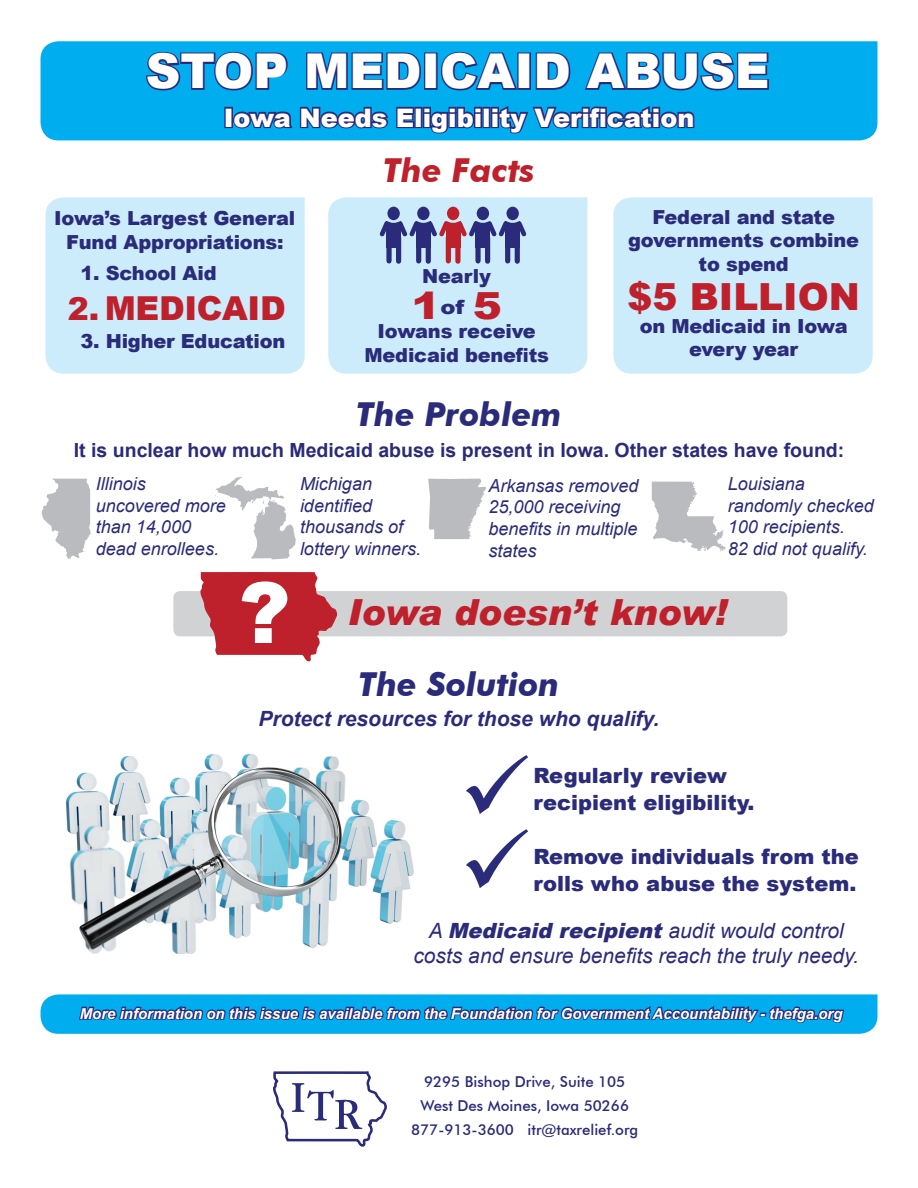
<style>
.page{position:relative;width:918px;height:1188px;background:#fff}
.page>*{position:absolute;margin:0;border:0;box-sizing:border-box;transform-origin:0 0}
.t1{font:900 84.6px "Arial";color:#fff}
.t2{font:900 48px "Arial";color:#fff}
.t3{font:900 37.35px "Arial";color:#be212b}
.t4{font:900 37.35px "Arial";color:#be212b;scale:1.17 1}
.t5{font:italic 900 36px "Arial";color:#be212b}
.t6{font:italic 700 33px "Futura BT";color:#2a2b7a}
.t7{font:900 33px "Arial";letter-spacing:-.01em;color:#be212b}
.t8{font:italic 700 33px "Futura BT";color:#be212b}
.t9{font:900 25.5px "Arial";color:#fff}
.t10{font:900 21px/27px "Arial";color:#2a2b7a}
.t11{font:italic 21px/25.2px "Arial";color:#2a2b7a;text-align:center}
.t12{font:italic 700 21px "Arial";color:#2a2b7a}
.t13{font:700 19.5px "Arial";color:#2a2b7a}
.t14{font:900 19.35px/23.2px "Arial";letter-spacing:-.01em;color:#2a2b7a;text-align:center}
.t15{font:italic 18px/21.6px "Arial";color:#2a2b7a}
.t16{font:italic 700 15px "Arial";color:#fff}
.t17{font:500 15px "Futura BT";color:#2a2b7a}
.s1{font-size:31.5px}
.s2{font-size:19.35px;color:#2a2b7a}
.s3{font-weight:900}
</style>
<div class="page">
<div style="left:173px;top:591px;width:614px;height:45px;background:#d1d2d4;border-radius:7px"></div>
<img style="left:65px;top:753px;width:349px;height:201px">
<div style="left:328px;top:197px;width:259px;height:177px;background:#ccecfb"></div>
<div style="left:613px;top:197px;width:260px;height:177px;background:#ccecfb"></div>
<div style="left:45px;top:197px;width:260px;height:177px;background:#ccecfb"></div>
<div style="left:40px;top:41px;width:838px;height:99px;background:#00aeef"></div>
<div style="left:224px;top:107px;width:9px;height:21px;border:3px solid #2a2b7a"></div>
<svg style="left:231px;top:103px;width:465px;height:33px;background:#1177be"></svg>
<svg style="left:144px;top:50px;width:145px;height:42px;background:#0d84ca"></svg>
<svg style="left:305px;top:41px;width:118px;height:50px;background:#0e84c9"></svg>
<div style="left:424px;top:52px;width:14px;height:38px;border:3px solid #2a2b7a"></div>
<svg style="left:439px;top:50px;width:80px;height:42px;background:#0c86cb"></svg>
<div style="left:517px;top:52px;width:14px;height:38px;border:3px solid #2a2b7a"></div>
<svg style="left:534px;top:50px;width:38px;height:41px;background:#0d82c8"></svg>
<svg style="left:583px;top:50px;width:187px;height:42px;background:#0e80c6"></svg>
<svg style="left:273px;top:1071px;width:114px;height:76px"></svg>
<svg style="left:215px;top:477px;width:81px;height:82px"></svg>
<svg style="left:428px;top:479px;width:58px;height:60px"></svg>
<svg style="left:652px;top:482px;width:74px;height:69px"></svg>
<svg style="left:42px;top:479px;width:49px;height:80px"></svg>
<svg style="left:200px;top:572px;width:138px;height:90px"></svg>
<svg style="left:466px;top:755px;width:62px;height:59px"></svg>
<svg style="left:466px;top:829px;width:62px;height:59px"></svg>
<svg style="left:40px;top:994px;width:838px;height:40px;background:#0e94d6"></svg>
<div style="left:416px;top:221px;width:15px;height:26px;background:#2a2b7a"></div>
<div style="left:416px;top:237px;width:5px;height:24px;background:#2a2b7a"></div>
<div style="left:426px;top:238px;width:5px;height:23px;background:#2a2b7a"></div>
<div style="left:413px;top:205px;width:21px;height:18px;background:#ccecfb;border-radius:50%"></div>
<div style="left:417px;top:207px;width:13px;height:13px;background:#2a2b7a;border-radius:50%"></div>
<div style="left:446px;top:221px;width:14px;height:26px;background:#be212b"></div>
<div style="left:446px;top:237px;width:5px;height:24px;background:#be212b"></div>
<div style="left:455px;top:238px;width:6px;height:23px;background:#be212b"></div>
<svg style="left:442px;top:205px;width:22px;height:18px"></svg>
<div style="left:447px;top:207px;width:12px;height:13px;background:#be212b;border-radius:50%"></div>
<div style="left:386px;top:221px;width:15px;height:26px;background:#2a2b7a"></div>
<div style="left:386px;top:237px;width:6px;height:24px;background:#2a2b7a"></div>
<div style="left:396px;top:238px;width:5px;height:23px;background:#2a2b7a"></div>
<div style="left:383px;top:205px;width:21px;height:18px;background:#ccecfb;border-radius:50%"></div>
<div style="left:387px;top:207px;width:13px;height:13px;background:#2a2b7a;border-radius:50%"></div>
<div style="left:506px;top:221px;width:14px;height:26px;background:#2a2b7a"></div>
<div style="left:505px;top:237px;width:5px;height:24px;background:#2a2b7a"></div>
<div style="left:515px;top:238px;width:5px;height:23px;background:#2a2b7a"></div>
<svg style="left:502px;top:205px;width:21px;height:18px"></svg>
<div style="left:507px;top:207px;width:12px;height:13px;background:#2a2b7a;border-radius:50%"></div>
<div style="left:476px;top:221px;width:14px;height:26px;background:#2a2b7a"></div>
<svg style="left:376px;top:217px;width:154px;height:23px"></svg>
<div style="left:475px;top:237px;width:6px;height:24px;background:#2a2b7a"></div>
<div style="left:485px;top:238px;width:5px;height:23px;background:#2a2b7a"></div>
<svg style="left:472px;top:205px;width:22px;height:18px"></svg>
<div style="left:477px;top:207px;width:12px;height:13px;background:#2a2b7a;border-radius:50%"></div>
<p class="t2" style="left:146px;top:36px;width:625px">STOP MEDICAID ABUSE</p>
<p class="t9" style="left:224px;top:99px;width:472px">Iowa Needs Eligibility Verification</p>
<p class="t14" style="left:54px;top:206px;width:243px">Iowa’s Largest General<br>Fund Appropriations:</p>
<p class="t14" style="left:81px;top:261px;width:138px">1. School Aid</p>
<p class="t7" style="left:68px;top:284px;width:219px"><span class="s1">2.</span> MEDICAID</p>
<p class="t14" style="left:81px;top:329px;width:207px">3. Higher Education</p>
<p class="t8" style="left:383px;top:150px;width:153px">The Facts</p>
<p class="t14" style="left:422px;top:264px;width:70px">Nearly</p>
<p class="t4" style="left:411px;top:278px;width:79px">1<span class="s2">of</span> 5</p>
<p class="t14" style="left:378px;top:319px;width:160px">Iowans receive</p>
<p class="t14" style="left:364px;top:343px;width:186px">Medicaid benefits</p>
<p class="t6" style="left:356px;top:395px;width:207px">The Problem</p>
<p class="t14" style="left:628px;top:205px;width:233px">Federal and state governments combine to spend</p>
<p class="t3" style="left:627px;top:269px;width:234px">$5 BILLION</p>
<p class="t14" style="left:640px;top:314px;width:210px">on Medicaid in Iowa every year</p>
<p class="t13" style="left:74px;top:437px;width:772px">It is unclear how much Medicaid abuse is present in Iowa. Other states have found:</p>
<p class="t15" style="left:96px;top:473px;width:132px">Illinois uncovered more than 14,000 dead enrollees.</p>
<p class="t15" style="left:300px;top:473px;width:123px">Michigan identified thousands of lottery winners.</p>
<p class="t15" style="left:489px;top:475px;width:152px">Arkansas removed<br>25,000 receiving benefits in multiple states</p>
<p class="t15" style="left:728px;top:473px;width:148px">Louisiana randomly checked<br>100 recipients.</p>
<p class="t15" style="left:728px;top:538px;width:141px">82 did not qualify.</p>
<p class="t1" style="left:239px;top:551px;width:53px">?</p>
<p class="t5" style="left:347px;top:590px;width:381px">Iowa doesn’t know!</p>
<p class="t6" style="left:359px;top:665px;width:202px">The Solution</p>
<p class="t12" style="left:259px;top:705px;width:402px">Protect resources for those who qualify.</p>
<p class="t10" style="left:534px;top:761px;width:223px">Regularly review recipient eligibility.</p>
<p class="t10" style="left:534px;top:842px;width:327px">Remove individuals from the rolls who abuse the system.</p>
<p class="t11" style="left:413px;top:918px;width:447px">A <span class="s3">Medicaid recipient</span>a u dit wo u ld c o n tro l costs and ensure benefits reach the truly needy.</p>
<p class="t16" style="left:80px;top:1003px;width:764px">More information on this issue is available from the Foundation for Government Accountability - thefga.org</p>
<p class="t17" style="left:424px;top:1073px;width:203px">9295 Bishop Drive, Suite 105</p>
<p class="t17" style="left:420px;top:1097px;width:210px">West Des Moines, Iowa 50266</p>
<p class="t17" style="left:411px;top:1121px;width:229px">877-913-3600 itr@taxrelief.org</p>
</div>
